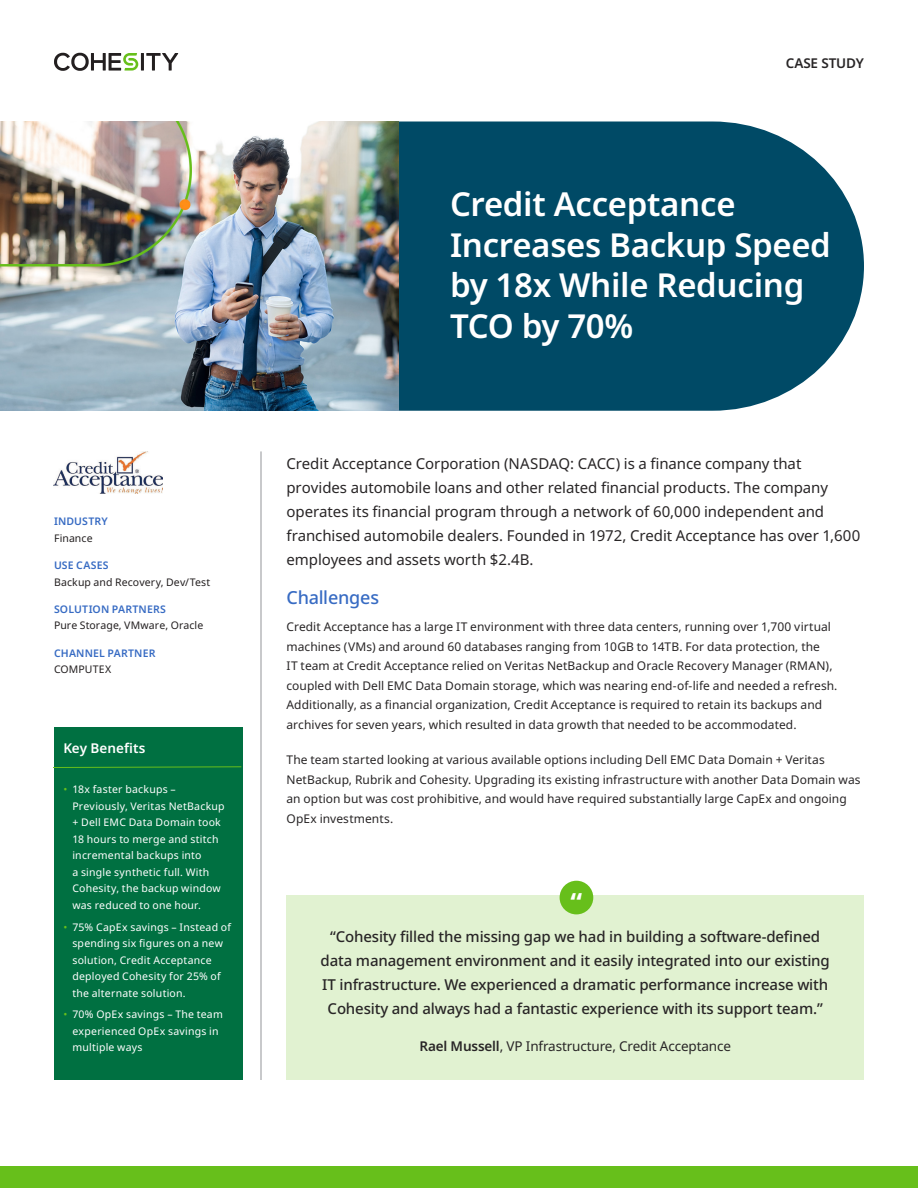
<style>
.page{position:relative;width:918px;height:1188px;background:#fff}
.page>*{position:absolute;margin:0;border:0;box-sizing:border-box;transform-origin:0 0}
.Title_1_CS{font:600 33px/40.5px "Noto Sans";letter-spacing:-.01em;color:#fff}
.Figure_Style{font:700 26.4px "Noto Sans";color:#fff}
.Subtitle_1{font:500 18px "Noto Sans";letter-spacing:-.01em;color:#376bc3}
.Intro_Text{font:15px/24px "Noto Sans";letter-spacing:-.005em;color:#282526}
.Quote_Style{font:500 15px/24px "Noto Sans";letter-spacing:-.01em;color:#282526;text-align:center}
.Quote_Name___Job_Tit{font:13.5px "Noto Sans";letter-spacing:-.01em;color:#282526}
.t1{font:600 13.5px "Noto Sans";letter-spacing:.005em;color:#fff}
.t2{font:600 13.5px "Noto Sans";letter-spacing:-.01em;color:#282526}
.Body{font:12px/19.5px "Noto Sans";letter-spacing:.005em;color:#282526}
.t3{font:10.5px/16.5px "Noto Sans";letter-spacing:.02em;color:#fff}
.t4{font:10.5px "Noto Sans";letter-spacing:.01em;color:#231f20}
.t5{font:600 10.5px "Noto Sans";letter-spacing:.015em;color:#376bc3}
.s1{color:#67bf1b}
.s2{font-weight:600}
</style>
<div class="page">
<div style="left:0;top:1166px;width:918px;height:22px;background:#67bf1b"></div>
<hr style="left:141px;top:53px;width:3px;height:18px;background:#231f20">
<svg style="left:146px;top:53px;width:32px;height:18px"></svg>
<svg style="left:54px;top:53px;width:84px;height:18px"></svg>
<svg style="left:399px;top:122px;width:465px;height:289px;background:#115670"></svg>
<hr style="left:261px;top:451px;width:1px;height:629px;background:#939598">
<div style="left:54px;top:728px;width:189px;height:352px;background:#007041"></div>
<svg style="left:53px;top:766px;width:189px;height:2px"></svg>
<img style="left:54px;top:451px;width:108px;height:42px">
<div style="left:286px;top:896px;width:578px;height:184px;background:#e1f2d1"></div>
<div style="left:560px;top:881px;width:33px;height:33px;background:#67bf1b;border-radius:50%"></div>
<img style="left:0;top:122px;width:399px;height:289px">
<p class="t5" style="left:54px;top:514px;width:55px">INDUSTRY</p>
<p class="t4" style="left:54px;top:531px;width:40px">Finance</p>
<p class="t5" style="left:54px;top:558px;width:56px">USE CASES</p>
<p class="t4" style="left:54px;top:574px;width:158px">Backup and Recovery, Dev/Test</p>
<p class="t5" style="left:54px;top:602px;width:114px">SOLUTION PARTNERS</p>
<p class="t4" style="left:54px;top:618px;width:151px">Pure Storage, VMware, Oracle</p>
<p class="t5" style="left:54px;top:646px;width:103px">CHANNEL PARTNER</p>
<p class="t4" style="left:54px;top:662px;width:59px">COMPUTEX</p>
<p class="t1" style="left:63px;top:739px;width:83px">Key Benefits</p>
<p class="t3" style="left:72px;top:781px;width:154px;text-indent:-9px"><span class="s1">•</span> 18x faster backups –<br>Previously, Veritas NetBackup + Dell EMC Data Domain took<br>18 hours to merge and stitch incremental backups into<br>a single synthetic full. With<br>Cohesity, the backup window was reduced to one hour.</p>
<p class="t3" style="left:72px;top:919px;width:160px;text-indent:-9px"><span class="s1">•</span> 75% CapEx savings – Instead of spending six figures on a new solution, Credit Acceptance deployed Cohesity for 25% of the alternate solution.</p>
<p class="t3" style="left:72px;top:1007px;width:152px;text-indent:-9px"><span class="s1">•</span> 70% OpEx savings – The team experienced OpEx savings in multiple ways</p>
<p class="t2" style="left:786px;top:54px;width:80px">CASE STUDY</p>
<p class="Title_1_CS" style="left:450px;top:185px;width:382px">Credit Acceptance<br>Increases Backup Speed by 18x While Reducing<br>TCO by 70%</p>
<p class="Intro_Text" style="left:286px;top:452px;width:575px">Credit Acceptance Corporation (NASDAQ: CACC) is a finance company that provides automobile loans and other related financial products. The company operates its financial program through a network of 60,000 independent and franchised automobile dealers. Founded in 1972, Credit Acceptance has over 1,600 employees and assets worth $2.4B.</p>
<p class="Subtitle_1" style="left:286px;top:584px;width:94px">Challenges</p>
<p class="Body" style="left:286px;top:617px;width:553px">Credit Acceptance has a large IT environment with three data centers, running over 1,700 virtual machines (VMs) and around 60 databases ranging from 10GB to 14TB. For data protection, the<br>IT team at Credit Acceptance relied on Veritas NetBackup and Oracle Recovery Manager (RMAN), coupled with Dell EMC Data Domain storage, which was nearing end-of-life and needed a refresh.<br>Additionally, as a financial organization, Credit Acceptance is required to retain its backups and archives for seven years, which resulted in data growth that needed to be accommodated.</p>
<p class="Body" style="left:286px;top:751px;width:576px">The team started looking at various available options including Dell EMC Data Domain + Veritas NetBackup, Rubrik and Cohesity. Upgrading its existing infrastructure with another Data Domain was an option but was cost prohibitive, and would have required substantially large CapEx and ongoing OpEx investments.</p>
<p class="Figure_Style" style="left:570px;top:884px;width:13px">“</p>
<p class="Quote_Style" style="left:321px;top:924px;width:511px">“Cohesity filled the missing gap we had in building a software-defined data management environment and it easily integrated into our existing IT infrastructure. We experienced a dramatic performance increase with Cohesity and always had a fantastic experience with its support team.”</p>
<p class="Quote_Name___Job_Tit" style="left:419px;top:1037px;width:313px"><span class="s2">Rael Mussell</span>, VP Infrastructure, Credit Acceptance</p>
</div>
